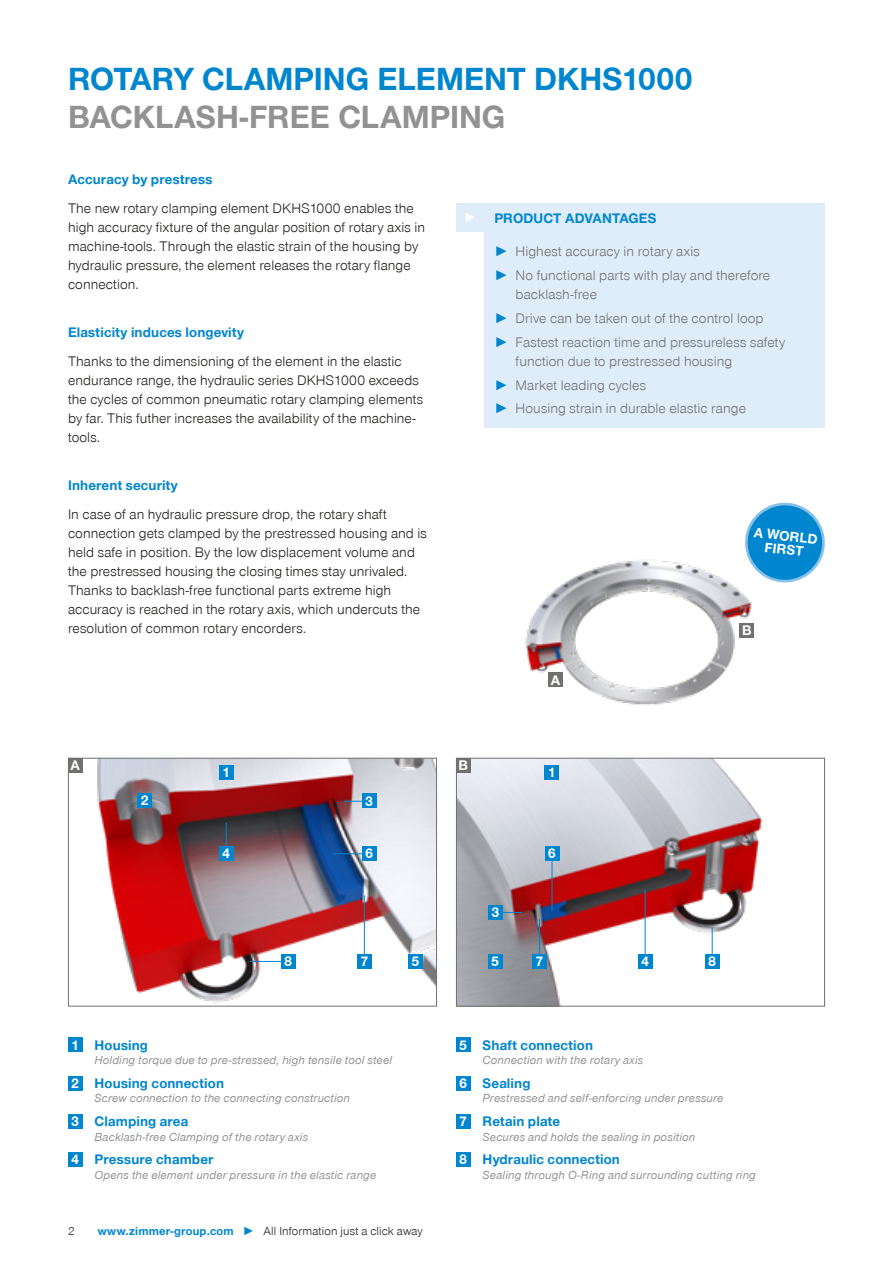
<style>
.page{position:relative;width:893px;height:1263px;background:#fff}
.page>*{position:absolute;margin:0;border:0;box-sizing:border-box;transform-origin:0 0}
.CB_AF_Headline_22_25{font:700 33px/37.5px "Zimmer Group Sans Global";color:#0086ce}
.CB_AF_Fließtext_zent{font:700 14.4px "Zimmer Group Sans Global";color:#fff}
.CB_AF_Fließtext_link{font:300 14.25px/19.2px "Zimmer Group Sans Global";letter-spacing:.005em;color:#1d1d1b}
.t1{font:300 14.25px/19.2px "Zimmer Group Sans Global";letter-spacing:.005em;color:#70706f}
.CB_AF_Fließtext_link-2{font:700 14.25px "Zimmer Group Sans Global";letter-spacing:.01em;color:#0086ce}
.CB_AF_Headline_9_5_1{font:700 14.25px "Zimmer Group Sans Global";letter-spacing:.01em;color:#0086ce}
.CB_AF_Fließtext_zent-2{font:700 14.25px/13.5px "Zimmer Group Sans Global";color:#fff;text-align:center}
.CB_AF_Seitenzahl_Ill{font:italic 12px "Zimmer Group Sans Global";letter-spacing:.01em;color:#939292}
.CB_AF_Seitenzahl_Ill-2{font:300 12px "Zimmer Group Sans Global";letter-spacing:.01em;color:#1d1d1b}
.s1{color:#939292}
.s2{font-weight:700;color:#0086ce}
</style>
<div class="page">
<img style="left:70px;top:760px;width:365px;height:243px">
<div style="left:68px;top:758px;width:369px;height:248px;border:1px solid #70706f"></div>
<img style="left:458px;top:760px;width:305px;height:244px">
<div style="left:456px;top:758px;width:369px;height:248px;border:1px solid #70706f"></div>
<img style="left:525px;top:560px;width:227px;height:145px">
<div style="left:548px;top:672px;width:15px;height:15px;background:#70706f"></div>
<div style="left:740px;top:623px;width:14px;height:15px;background:#70706f"></div>
<div style="left:456px;top:203px;width:29px;height:29px;background:#dfecfa"></div>
<svg style="left:466px;top:213px;width:9px;height:9px"></svg>
<div style="left:485px;top:203px;width:340px;height:225px;background:#dfecfa"></div>
<div style="left:68px;top:758px;width:14px;height:14px;background:#70706f"></div>
<div style="left:456px;top:758px;width:14px;height:14px;background:#70706f"></div>
<div style="left:68px;top:1037px;width:14px;height:15px;background:#0086ce"></div>
<div style="left:545px;top:765px;width:14px;height:14px;background:#0086ce"></div>
<div style="left:219px;top:765px;width:14px;height:14px;background:#0086ce"></div>
<div style="left:488px;top:954px;width:14px;height:14px;background:#0086ce"></div>
<div style="left:456px;top:1037px;width:14px;height:15px;background:#0086ce"></div>
<div style="left:68px;top:1076px;width:14px;height:14px;background:#0086ce"></div>
<div style="left:138px;top:793px;width:14px;height:15px;background:#0086ce"></div>
<div style="left:456px;top:1076px;width:14px;height:14px;background:#0086ce"></div>
<div style="left:219px;top:846px;width:14px;height:15px;background:#0086ce"></div>
<div style="left:545px;top:846px;width:14px;height:15px;background:#0086ce"></div>
<div style="left:68px;top:1114px;width:14px;height:14px;background:#0086ce"></div>
<div style="left:68px;top:1152px;width:14px;height:15px;background:#0086ce"></div>
<div style="left:408px;top:954px;width:15px;height:14px;background:#0086ce"></div>
<div style="left:456px;top:1114px;width:14px;height:14px;background:#0086ce"></div>
<div style="left:456px;top:1152px;width:14px;height:15px;background:#0086ce"></div>
<svg style="left:344px;top:801px;width:18px;height:1px"></svg>
<hr style="left:333px;top:853px;width:39px;height:1px;background:#0086ce">
<hr style="left:250px;top:961px;width:34px;height:1px;background:#0086ce">
<svg style="left:503px;top:912px;width:18px;height:1px"></svg>
<hr style="left:552px;top:861px;width:1px;height:49px;background:#0086ce">
<svg style="left:712px;top:928px;width:1px;height:26px"></svg>
<hr style="left:645px;top:890px;width:1px;height:65px;background:#0086ce">
<svg style="left:226px;top:823px;width:1px;height:23px"></svg>
<hr style="left:364px;top:895px;width:1px;height:61px;background:#0086ce">
<hr style="left:539px;top:919px;width:1px;height:36px;background:#0086ce">
<div style="left:362px;top:794px;width:14px;height:14px;background:#0086ce"></div>
<div style="left:362px;top:846px;width:14px;height:15px;background:#0086ce"></div>
<div style="left:488px;top:905px;width:15px;height:14px;background:#0086ce"></div>
<div style="left:638px;top:954px;width:14px;height:14px;background:#0086ce"></div>
<div style="left:281px;top:954px;width:14px;height:14px;background:#0086ce"></div>
<div style="left:357px;top:954px;width:15px;height:14px;background:#0086ce"></div>
<div style="left:532px;top:954px;width:15px;height:14px;background:#0086ce"></div>
<div style="left:705px;top:954px;width:14px;height:14px;background:#0086ce"></div>
<svg style="left:741px;top:502px;width:84px;height:82px"></svg>
<p class="CB_AF_Headline_22_25" style="left:68px;top:60px;width:627px">ROTARY CLAMPING ELEMENT DKHS1000<br><span class="s1">BACKLASH-FREE CLAMPING</span></p>
<p class="CB_AF_Fließtext_link-2" style="left:68px;top:171px;width:146px">Accuracy by prestress</p>
<p class="CB_AF_Fließtext_link" style="left:68px;top:198px;width:359px">The new rotary clamping element DKHS1000 enables the high accuracy fixture of the angular position of rotary axis in machine-tools. Through the elastic strain of the housing by hydraulic pressure, the element releases the rotary flange connection.</p>
<p class="CB_AF_Fließtext_link-2" style="left:68px;top:324px;width:177px">Elasticity induces longevity</p>
<p class="CB_AF_Fließtext_link" style="left:68px;top:351px;width:357px">Thanks to the dimensioning of the element in the elastic endurance range, the hydraulic series DKHS1000 exceeds the cycles of common pneumatic rotary clamping elements by far. This futher increases the availability of the machine&shy;tools.</p>
<p class="CB_AF_Fließtext_link-2" style="left:68px;top:477px;width:111px">Inherent security</p>
<p class="CB_AF_Fließtext_link" style="left:68px;top:504px;width:360px">In case of an hydraulic pressure drop, the rotary shaft connection gets clamped by the prestressed housing and is held safe in position. By the low displacement volume and the prestressed housing the closing times stay unrivaled.<br>Thanks to backlash-free functional parts extreme high accuracy is reached in the rotary axis, which undercuts the resolution of common rotary encorders.</p>
<p class="CB_AF_Headline_9_5_1" style="left:494px;top:210px;width:164px">PRODUCT ADVANTAGES</p>
<p class="t1" style="left:494px;top:241px;width:207px"><span class="s2">►</span> Highest accuracy in rotary axis</p>
<p class="t1" style="left:516px;top:265px;width:256px;text-indent:-21px"><span class="s2">►</span> No functional parts with play and therefore backlash-free</p>
<p class="t1" style="left:494px;top:308px;width:271px"><span class="s2">►</span> Drive can be taken out of the control loop</p>
<p class="t1" style="left:516px;top:332px;width:271px;text-indent:-21px"><span class="s2">►</span> Fastest reaction time and pressureless safety function due to prestressed housing</p>
<p class="t1" style="left:494px;top:375px;width:153px"><span class="s2">►</span> Market leading cycles</p>
<p class="t1" style="left:494px;top:399px;width:253px"><span class="s2">►</span> Housing strain in durable elastic range</p>
<p class="CB_AF_Fließtext_zent-2" style="left:755px;top:525px;width:65px;rotate:7deg">A WORLD<br>FIRST</p>
<p class="CB_AF_Fließtext_zent" style="left:551px;top:671px;width:11px">A</p>
<p class="CB_AF_Fließtext_zent" style="left:742px;top:622px;width:11px">B</p>
<p class="CB_AF_Fließtext_zent" style="left:70px;top:756px;width:11px">A</p>
<p class="CB_AF_Fließtext_zent" style="left:458px;top:756px;width:11px">B</p>
<p class="CB_AF_Fließtext_zent" style="left:222px;top:763px;width:10px">1</p>
<p class="CB_AF_Fließtext_zent" style="left:548px;top:763px;width:10px">1</p>
<p class="CB_AF_Fließtext_zent" style="left:141px;top:792px;width:10px">2</p>
<p class="CB_AF_Fließtext_zent" style="left:365px;top:792px;width:10px">3</p>
<p class="CB_AF_Fließtext_zent" style="left:222px;top:845px;width:10px">4</p>
<p class="CB_AF_Fließtext_zent" style="left:548px;top:845px;width:10px">6</p>
<p class="CB_AF_Fließtext_zent" style="left:365px;top:845px;width:10px">6</p>
<p class="CB_AF_Fließtext_zent" style="left:491px;top:903px;width:10px">3</p>
<p class="CB_AF_Fließtext_zent" style="left:284px;top:952px;width:10px">8</p>
<p class="CB_AF_Fließtext_zent" style="left:360px;top:952px;width:10px">7</p>
<p class="CB_AF_Fließtext_zent" style="left:535px;top:952px;width:10px">7</p>
<p class="CB_AF_Fließtext_zent" style="left:641px;top:952px;width:10px">4</p>
<p class="CB_AF_Fließtext_zent" style="left:708px;top:952px;width:10px">8</p>
<p class="CB_AF_Fließtext_zent" style="left:411px;top:952px;width:10px">5</p>
<p class="CB_AF_Fließtext_zent" style="left:491px;top:952px;width:10px">5</p>
<p class="CB_AF_Fließtext_zent" style="left:71px;top:1036px;width:10px">1</p>
<p class="CB_AF_Fließtext_zent" style="left:71px;top:1074px;width:10px">2</p>
<p class="CB_AF_Fließtext_zent" style="left:71px;top:1113px;width:10px">3</p>
<p class="CB_AF_Fließtext_zent" style="left:71px;top:1151px;width:10px">4</p>
<p class="CB_AF_Fließtext_link-2" style="left:95px;top:1036px;width:55px">Housing</p>
<p class="CB_AF_Fließtext_link-2" style="left:483px;top:1036px;width:112px">Shaft connection</p>
<p class="CB_AF_Fließtext_link-2" style="left:95px;top:1074px;width:131px">Housing connection</p>
<p class="CB_AF_Fließtext_link-2" style="left:483px;top:1074px;width:49px">Sealing</p>
<p class="CB_AF_Fließtext_link-2" style="left:95px;top:1113px;width:95px">Clamping area</p>
<p class="CB_AF_Fließtext_link-2" style="left:95px;top:1151px;width:120px">Pressure chamber</p>
<p class="CB_AF_Fließtext_zent" style="left:459px;top:1036px;width:10px">5</p>
<p class="CB_AF_Seitenzahl_Ill" style="left:95px;top:1053px;width:299px">Holding torque due to pre-stressed, high tensile tool steel</p>
<p class="CB_AF_Seitenzahl_Ill" style="left:483px;top:1053px;width:162px">Connection with the rotary axis</p>
<p class="CB_AF_Seitenzahl_Ill" style="left:95px;top:1091px;width:257px">Screw connection to the connecting construction</p>
<p class="CB_AF_Seitenzahl_Ill" style="left:483px;top:1091px;width:242px">Prestressed and self-enforcing under pressure</p>
<p class="CB_AF_Seitenzahl_Ill" style="left:95px;top:1129px;width:215px">Backlash-free Clamping of the rotary axis</p>
<p class="CB_AF_Seitenzahl_Ill" style="left:95px;top:1168px;width:283px">Opens the element under pressure in the elastic range</p>
<p class="CB_AF_Fließtext_zent" style="left:459px;top:1074px;width:10px">6</p>
<p class="CB_AF_Fließtext_link-2" style="left:483px;top:1113px;width:79px">Retain plate</p>
<p class="CB_AF_Fließtext_link-2" style="left:483px;top:1151px;width:139px">Hydraulic connection</p>
<p class="CB_AF_Fließtext_zent" style="left:459px;top:1113px;width:10px">7</p>
<p class="CB_AF_Fließtext_zent" style="left:459px;top:1151px;width:10px">8</p>
<p class="CB_AF_Seitenzahl_Ill" style="left:483px;top:1129px;width:214px">Secures and holds the sealing in position</p>
<p class="CB_AF_Seitenzahl_Ill" style="left:483px;top:1168px;width:275px">Sealing through O-Ring and surrounding cutting ring</p>
<p class="CB_AF_Seitenzahl_Ill-2" style="left:68px;top:1223px;width:8px">2</p>
<p class="CB_AF_Seitenzahl_Ill-2" style="left:98px;top:1223px;width:327px"><span class="s2">www.zimmer-group.com ►</span> All Information just a click away</p>
</div>
